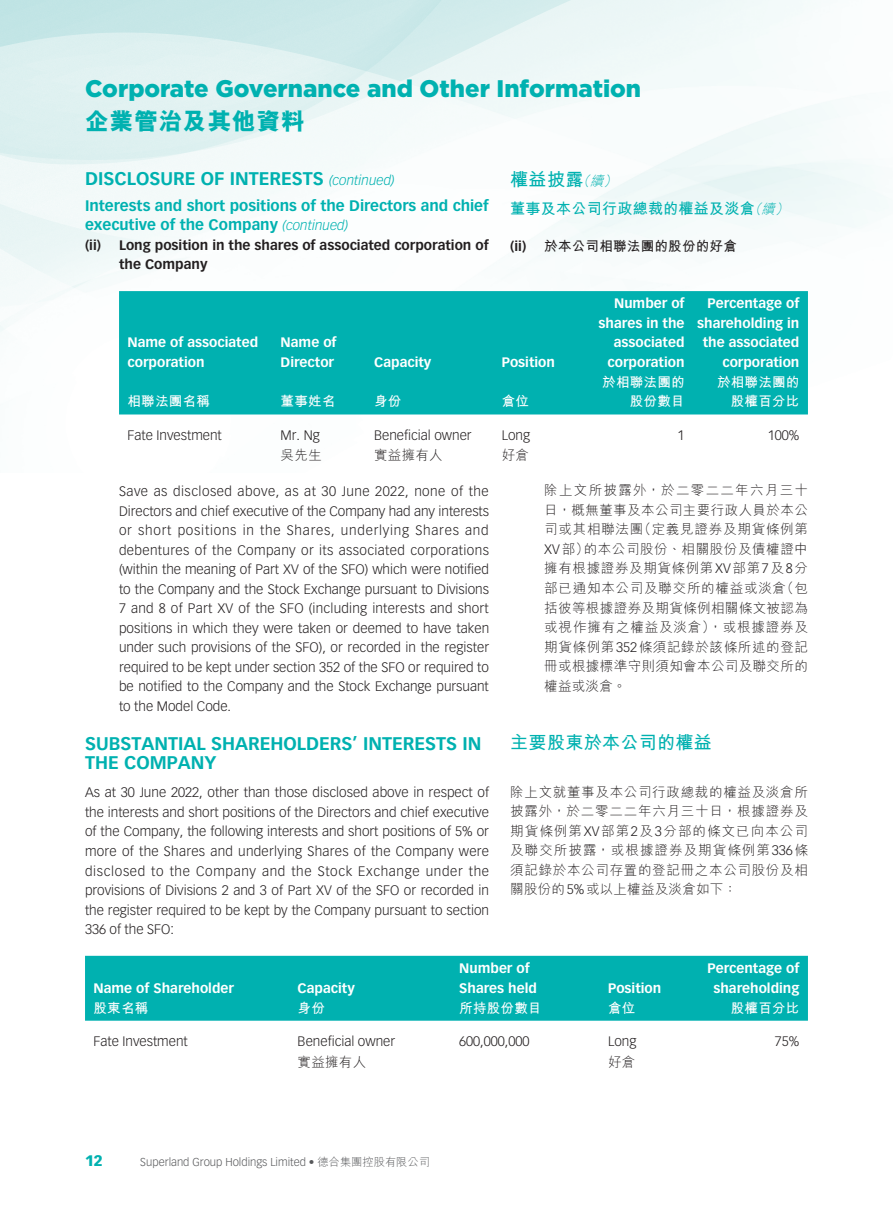
<style>
.page{position:relative;width:893px;height:1212px;background:#fff}
.page>*{position:absolute;margin:0;border:0;box-sizing:border-box;transform-origin:0 0}
.t1{font:900 24px "Gotham";color:#00b1b0}
.t2{font:800 24px "M Hei HK";letter-spacing:.02em;color:#00b1b0}
._01_H1_E{font:700 18px/19.5px "Vectora LT Std";color:#00b1b0}
._001_H1_C{font:700 18px "M Hei HK";letter-spacing:.02em;color:#00b1b0}
._02_H2_E{font:700 15px/19.5px "Vectora LT Std";color:#00b1b0}
._002_H2_C{font:700 15px "M Hei HK";letter-spacing:.02em;color:#00b1b0}
.t3{font:900 15px "Vectora LT Std";color:#00b1b0}
._00_txt_E{font:300 13.5px/19.5px "Vectora LT Std";color:#231f20;text-align:justify}
._000_txt_C{font:300 13.5px/19.5px "M Hei HK";letter-spacing:.05em;color:#231f20;text-align:justify}
._50_Table_txt{font:700 13.5px "Vectora LT Std";color:#fff}
._50_Table_txt-2{font:300 13.5px "Vectora LT Std";color:#231f20}
._03_H3_E{font:700 13.5px/19.5px "Vectora LT Std";color:#231f20}
._50_Table_txt-3{font:700 13.5px "M Hei HK";letter-spacing:.02em;color:#fff}
._003_H3_C{font:700 13.5px "M Hei HK";letter-spacing:.02em;color:#231f20}
._50_Table_txt-4{font:300 13.5px "M Hei HK";letter-spacing:.02em;color:#231f20}
.t4{font:300 11.25px "Vectora LT Std";color:#57585a}
.s1{font-weight:300;font-style:italic;font-size:13.5px}
.s2{font-family:"Vectora LT Std"}
.s3{font-family:"M Hei HK"}
</style>
<div class="page">
<div style="left:119px;top:291px;width:689px;height:123px;background:#00b1b0"></div>
<div style="left:85px;top:956px;width:723px;height:65px;background:#00b1b0"></div>
<h1 class="t1" style="left:85px;top:72px;width:558px">Corporate Governance and Other Information</h1>
<h1 class="t2" style="left:85px;top:109px;width:221px">企業管治及其他資料</h1>
<p class="_01_H1_E" style="left:85px;top:169px;width:311px">DISCLOSURE OF INTERESTS <span class="s1">(continued)</span></p>
<p class="_02_H2_E" style="left:85px;top:196px;width:405px">Interests and short positions of the Directors and chief executive of the Company <span class="s1">(continued)</span></p>
<p class="_03_H3_E" style="left:119px;top:235px;width:371px;text-indent:-34px">(ii) Long position in the shares of associated corporation of the Company</p>
<p class="_001_H1_C" style="left:510px;top:166px;width:111px">權益披露<span class="s1">（續）</span></p>
<p class="_002_H2_C" style="left:510px;top:198px;width:283px">董事及本公司行政總裁的權益及淡倉<span class="s1">（續）</span></p>
<p class="_003_H3_C" style="left:510px;top:236px;width:228px"><span class="s2">(ii)</span> 於本公司相聯法團的股份的好倉</p>
<p class="_50_Table_txt" style="left:128px;top:334px;width:132px">Name of associated</p>
<p class="_50_Table_txt" style="left:128px;top:354px;width:79px">corporation</p>
<p class="_50_Table_txt" style="left:281px;top:334px;width:57px">Name of</p>
<p class="_50_Table_txt" style="left:281px;top:354px;width:55px">Director</p>
<p class="_50_Table_txt" style="left:374px;top:354px;width:59px">Capacity</p>
<p class="_50_Table_txt" style="left:502px;top:354px;width:55px">Position</p>
<p class="_50_Table_txt-3" style="left:128px;top:392px;width:84px">相聯法團名稱</p>
<p class="_50_Table_txt-3" style="left:281px;top:392px;width:56px">董事姓名</p>
<p class="_50_Table_txt-3" style="left:374px;top:392px;width:29px">身份</p>
<p class="_50_Table_txt-3" style="left:502px;top:392px;width:29px">倉位</p>
<p class="_50_Table_txt" style="left:614px;top:295px;width:72px">Number of</p>
<p class="_50_Table_txt" style="left:599px;top:315px;width:87px">shares in the</p>
<p class="_50_Table_txt" style="left:614px;top:334px;width:72px">associated</p>
<p class="_50_Table_txt" style="left:608px;top:354px;width:79px">corporation</p>
<p class="_50_Table_txt-3" style="left:602px;top:372px;width:84px">於相聯法團的</p>
<p class="_50_Table_txt-3" style="left:630px;top:392px;width:56px">股份數目</p>
<p class="_50_Table_txt" style="left:707px;top:295px;width:93px">Percentage of</p>
<p class="_50_Table_txt" style="left:697px;top:315px;width:104px">shareholding in</p>
<p class="_50_Table_txt" style="left:703px;top:334px;width:98px">the associated</p>
<p class="_50_Table_txt" style="left:722px;top:354px;width:79px">corporation</p>
<p class="_50_Table_txt-3" style="left:717px;top:372px;width:84px">於相聯法團的</p>
<p class="_50_Table_txt-3" style="left:731px;top:392px;width:70px">股權百分比</p>
<p class="_50_Table_txt-2" style="left:128px;top:428px;width:96px">Fate Investment</p>
<p class="_50_Table_txt-2" style="left:281px;top:428px;width:41px">Mr. Ng</p>
<p class="_50_Table_txt-2" style="left:374px;top:428px;width:99px">Beneficial owner</p>
<p class="_50_Table_txt-2" style="left:502px;top:428px;width:30px">Long</p>
<p class="_50_Table_txt-2" style="left:678px;top:428px;width:9px">1</p>
<p class="_50_Table_txt-2" style="left:768px;top:428px;width:33px">100%</p>
<p class="_50_Table_txt-4" style="left:281px;top:448px;width:43px">吳先生</p>
<p class="_50_Table_txt-4" style="left:374px;top:448px;width:70px">實益擁有人</p>
<p class="_50_Table_txt-4" style="left:502px;top:448px;width:29px">好倉</p>
<p class="_00_txt_E" style="left:119px;top:482px;width:372px">Save as disclosed above, as at 30 June 2022, none of the Directors and chief executive of the Company had any interests or short positions in the Shares, underlying Shares and debentures of the Company or its associated corporations (within the meaning of Part XV of the SFO) which were notified to the Company and the Stock Exchange pursuant to Divisions 7 and 8 of Part XV of the SFO (including interests and short positions in which they were taken or deemed to have taken under such provisions of the SFO), or recorded in the register required to be kept under section 352 of the SFO or required to be notified to the Company and the Stock Exchange pursuant to the Model Code.</p>
<p class="_01_H1_E" style="left:85px;top:734px;width:398px">SUBSTANTIAL SHAREHOLDERS’ INTERESTS IN<br>THE COMPANY</p>
<p class="_00_txt_E" style="left:85px;top:783px;width:406px">As at 30 June 2022, other than those disclosed above in respect of the interests and short positions of the Directors and chief executive of the Company, the following interests and short positions of 5% or more of the Shares and underlying Shares of the Company were disclosed to the Company and the Stock Exchange under the provisions of Divisions 2 and 3 of Part XV of the SFO or recorded in the register required to be kept by the Company pursuant to section 336 of the SFO:</p>
<p class="_000_txt_C" style="left:544px;top:480px;width:265px">除上文所披露外，於二零二二年六月三十日，概無董事及本公司主要行政人員於本公司或其相聯法團（定義見證券及期貨條例第<span class="s2">XV</span>部）的本公司股份、相關股份及債權證中擁有根據證券及期貨條例第<span class="s2">XV</span>部第<span class="s2">7</span>及<span class="s2">8</span>分部已通知本公司及聯交所的權益或淡倉（包括彼等根據證券及期貨條例相關條文被認為或視作擁有之權益及淡倉），或根據證券及期貨條例第<span class="s2">352</span>條須記錄於該條所述的登記冊或根據標準守則須知會本公司及聯交所的權益或淡倉。</p>
<p class="_001_H1_C" style="left:510px;top:729px;width:203px">主要股東於本公司的權益</p>
<p class="_000_txt_C" style="left:510px;top:781px;width:299px">除上文就董事及本公司行政總裁的權益及淡倉所披露外，於二零二二年六月三十日，根據證券及期貨條例第<span class="s2">XV</span>部第<span class="s2">2</span>及<span class="s2">3</span>分部的條文已向本公司及聯交所披露，或根據證券及期貨條例第<span class="s2">336</span>條須記錄於本公司存置的登記冊之本公司股份及相關股份的<span class="s2">5%</span>或以上權益及淡倉如下：</p>
<p class="_50_Table_txt" style="left:94px;top:979px;width:142px">Name of Shareholder</p>
<p class="_50_Table_txt" style="left:298px;top:979px;width:59px">Capacity</p>
<p class="_50_Table_txt" style="left:459px;top:960px;width:72px">Number of</p>
<p class="_50_Table_txt" style="left:459px;top:979px;width:79px">Shares held</p>
<p class="_50_Table_txt" style="left:608px;top:979px;width:55px">Position</p>
<p class="_50_Table_txt" style="left:707px;top:960px;width:93px">Percentage of</p>
<p class="_50_Table_txt" style="left:713px;top:979px;width:88px">shareholding</p>
<p class="_50_Table_txt-3" style="left:94px;top:998px;width:56px">股東名稱</p>
<p class="_50_Table_txt-3" style="left:298px;top:998px;width:29px">身份</p>
<p class="_50_Table_txt-3" style="left:459px;top:998px;width:84px">所持股份數目</p>
<p class="_50_Table_txt-3" style="left:608px;top:998px;width:29px">倉位</p>
<p class="_50_Table_txt-3" style="left:731px;top:998px;width:70px">股權百分比</p>
<p class="_50_Table_txt-2" style="left:94px;top:1034px;width:96px">Fate Investment</p>
<p class="_50_Table_txt-2" style="left:298px;top:1034px;width:99px">Beneficial owner</p>
<p class="_50_Table_txt-2" style="left:459px;top:1034px;width:72px">600,000,000</p>
<p class="_50_Table_txt-2" style="left:608px;top:1034px;width:30px">Long</p>
<p class="_50_Table_txt-2" style="left:775px;top:1034px;width:26px">75%</p>
<p class="_50_Table_txt-4" style="left:298px;top:1054px;width:70px">實益擁有人</p>
<p class="_50_Table_txt-4" style="left:608px;top:1054px;width:29px">好倉</p>
<p class="t3" style="left:85px;top:1151px;width:19px">12</p>
<p class="t4" style="left:140px;top:1155px;width:291px">Superland Group Holdings Limited • <span class="s3">德合集團控股有限公司</span></p>
</div>
